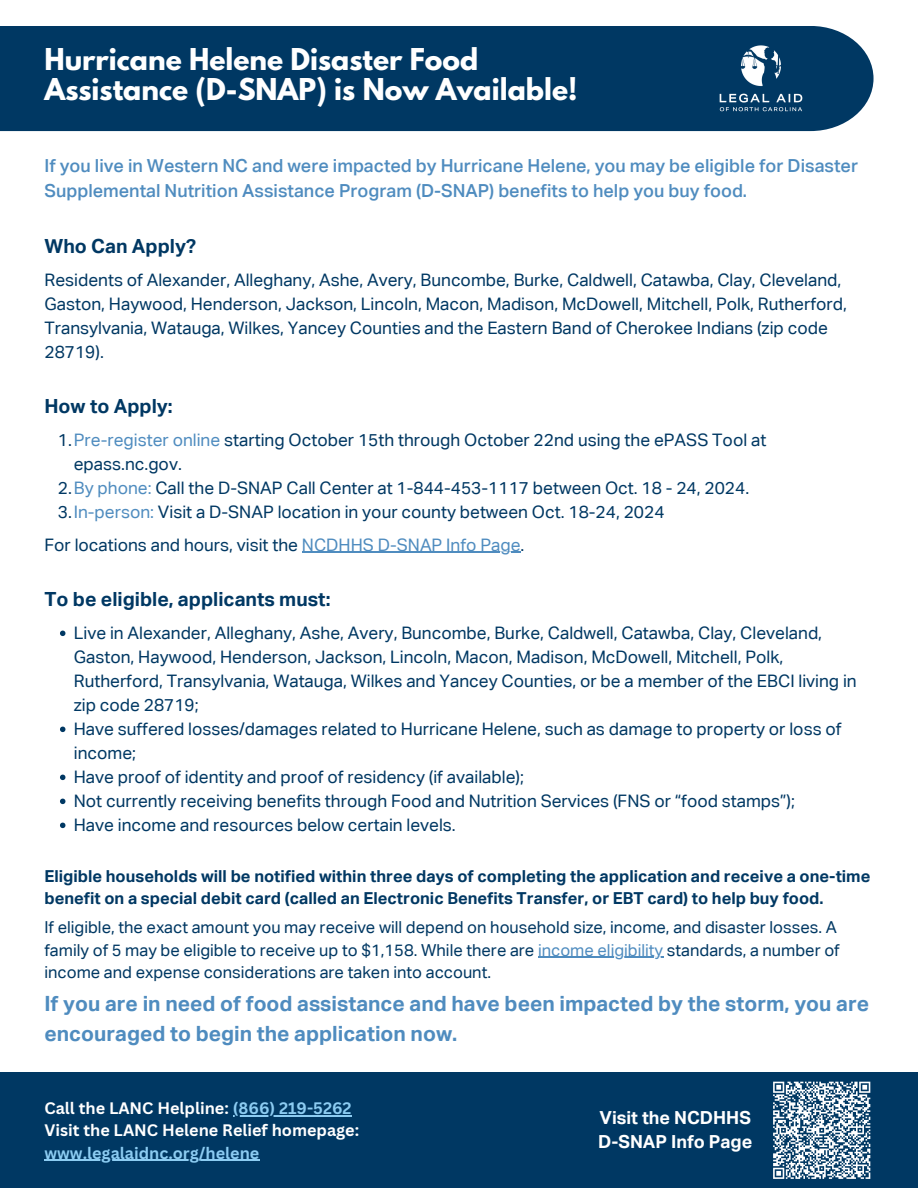
<style>
.page{position:relative;width:918px;height:1188px;background:#fff}
.page>*{position:absolute;margin:0;border:0;box-sizing:border-box;transform-origin:0 0}
.t1{font:700 26.7px/30.3px "League Spartan";color:#fff}
.t2{font:700 21px/29.2px "Aktiv Grotesk Corp";color:#4f8cbf}
.t3{font:700 19.5px "Aktiv Grotesk Corp";color:#003863}
.t4{font:500 18px/24.8px "Aktiv Grotesk Corp";color:#4f8cbf}
.t5{font:700 18px/24.8px "Aktiv Grotesk Corp";color:#fff}
.t6{font:17.25px/24px "Aktiv Grotesk Corp";color:#003863}
.t7{font:16.5px/22.5px "Aktiv Grotesk Corp";color:#003863}
.t8{font:700 16.5px/22.5px "Aktiv Grotesk Corp";color:#003863}
.t9{font:700 16.2px "Canva Sans";color:#fff}
.t10{font:700 16.2px "Canva Sans";color:#8cccf2}
.s1{color:#4f8cbf}
.s2{color:#8cccf2}
</style>
<div class="page">
<div style="left:0;top:26px;width:873px;height:105px;background:#003863"></div>
<div style="left:0;top:1073px;width:918px;height:115px;background:#003863"></div>
<img style="left:712px;top:38px;width:98px;height:82px">
<hr style="left:302px;top:552px;width:219px;height:1px;background:#4f8cbf">
<svg style="left:60px;top:631px;width:5px;height:5px"></svg>
<svg style="left:60px;top:727px;width:5px;height:5px"></svg>
<svg style="left:60px;top:775px;width:5px;height:5px"></svg>
<svg style="left:60px;top:799px;width:5px;height:5px"></svg>
<svg style="left:60px;top:823px;width:5px;height:5px"></svg>
<hr style="left:538px;top:957px;width:125px;height:1px;background:#4f8cbf">
<hr style="left:233px;top:1115px;width:119px;height:1px;background:#8cccf2">
<hr style="left:44px;top:1160px;width:216px;height:1px;background:#8cccf2">
<svg style="left:773px;top:1081px;width:98px;height:98px"></svg>
<p class="t1" style="left:44px;top:47px;width:534px">Hurricane Helene Disaster Food<br>Assistance (D-SNAP) is Now Available!</p>
<h3 class="t4" style="left:44px;top:154px;width:815px">If you live in Western NC and were impacted by Hurricane Helene, you may be eligible for Disaster<br>Supplemental Nutrition Assistance Program (D-SNAP) benefits to help you buy food.</h3>
<h2 class="t3" style="left:44px;top:235px;width:153px">Who Can Apply?</h2>
<h4 class="t6" style="left:44px;top:268px;width:804px">Residents of Alexander, Alleghany, Ashe, Avery, Buncombe, Burke, Caldwell, Catawba, Clay, Cleveland, Gaston, Haywood, Henderson, Jackson, Lincoln, Macon, Madison, McDowell, Mitchell, Polk, Rutherford, Transylvania, Watauga, Wilkes, Yancey Counties and the Eastern Band of Cherokee Indians (zip code 28719).</h4>
<h2 class="t3" style="left:44px;top:395px;width:130px">How to Apply:</h2>
<p class="t6" style="left:74px;top:428px;width:694px;text-indent:-16px">1.<span class="s1">Pre-register online</span> starting October 15th through October 22nd using the ePASS Tool at epass.nc.gov.</p>
<p class="t6" style="left:58px;top:476px;width:693px">2.<span class="s1">By phone:</span> Call the D-SNAP Call Center at 1-844-453-1117 between Oct. 18 - 24, 2024.</p>
<p class="t6" style="left:58px;top:500px;width:608px">3.<span class="s1">In-person:</span> Visit a D-SNAP location in your county between Oct. 18-24, 2024</p>
<h4 class="t6" style="left:44px;top:533px;width:481px">For locations and hours, visit the <span class="s1">NCDHHS D-SNAP Info Page</span>.</h4>
<p class="t3" style="left:44px;top:588px;width:288px">To be eligible, applicants must:</p>
<p class="t6" style="left:74px;top:621px;width:785px">Live in Alexander, Alleghany, Ashe, Avery, Buncombe, Burke, Caldwell, Catawba, Clay, Cleveland, Gaston, Haywood, Henderson, Jackson, Lincoln, Macon, Madison, McDowell, Mitchell, Polk, Rutherford, Transylvania, Watauga, Wilkes and Yancey Counties, or be a member of the EBCI living in zip code 28719;</p>
<p class="t6" style="left:74px;top:717px;width:769px">Have suffered losses/damages related to Hurricane Helene, such as damage to property or loss of income;</p>
<p class="t6" style="left:74px;top:765px;width:452px">Have proof of identity and proof of residency (if available);</p>
<p class="t6" style="left:74px;top:789px;width:723px">Not currently receiving benefits through Food and Nutrition Services (FNS or “food stamps”);</p>
<h3 class="t6" style="left:74px;top:813px;width:384px">Have income and resources below certain levels.</h3>
<h4 class="t8" style="left:44px;top:865px;width:828px">Eligible households will be notified within three days of completing the application and receive a one-time benefit on a special debit card (called an Electronic Benefits Transfer, or EBT card) to help buy food.</h4>
<h2 class="t7" style="left:44px;top:916px;width:797px">If eligible, the exact amount you may receive will depend on household size, income, and disaster losses. A family of 5 may be eligible to receive up to $1,158. While there are <span class="s1">income eligibility</span> standards, a number of</h2>
<p class="t7" style="left:44px;top:961px;width:448px">income and expense considerations are taken into account.</p>
<p class="t2" style="left:44px;top:990px;width:826px">If you are in need of food assistance and have been impacted by the storm, you are encouraged to begin the application now.</p>
<h3 class="t9" style="left:44px;top:1097px;width:309px">Call the LANC Helpline: <span class="s2">(866) 219-5262</span></h3>
<p class="t9" style="left:44px;top:1119px;width:316px">Visit the LANC Helene Relief homepage:</p>
<p class="t10" style="left:44px;top:1141px;width:216px">www.legalaidnc.org/helene</p>
<p class="t5" style="left:598px;top:1105px;width:156px">Visit the NCDHHS<br>D-SNAP Info Page</p>
</div>
